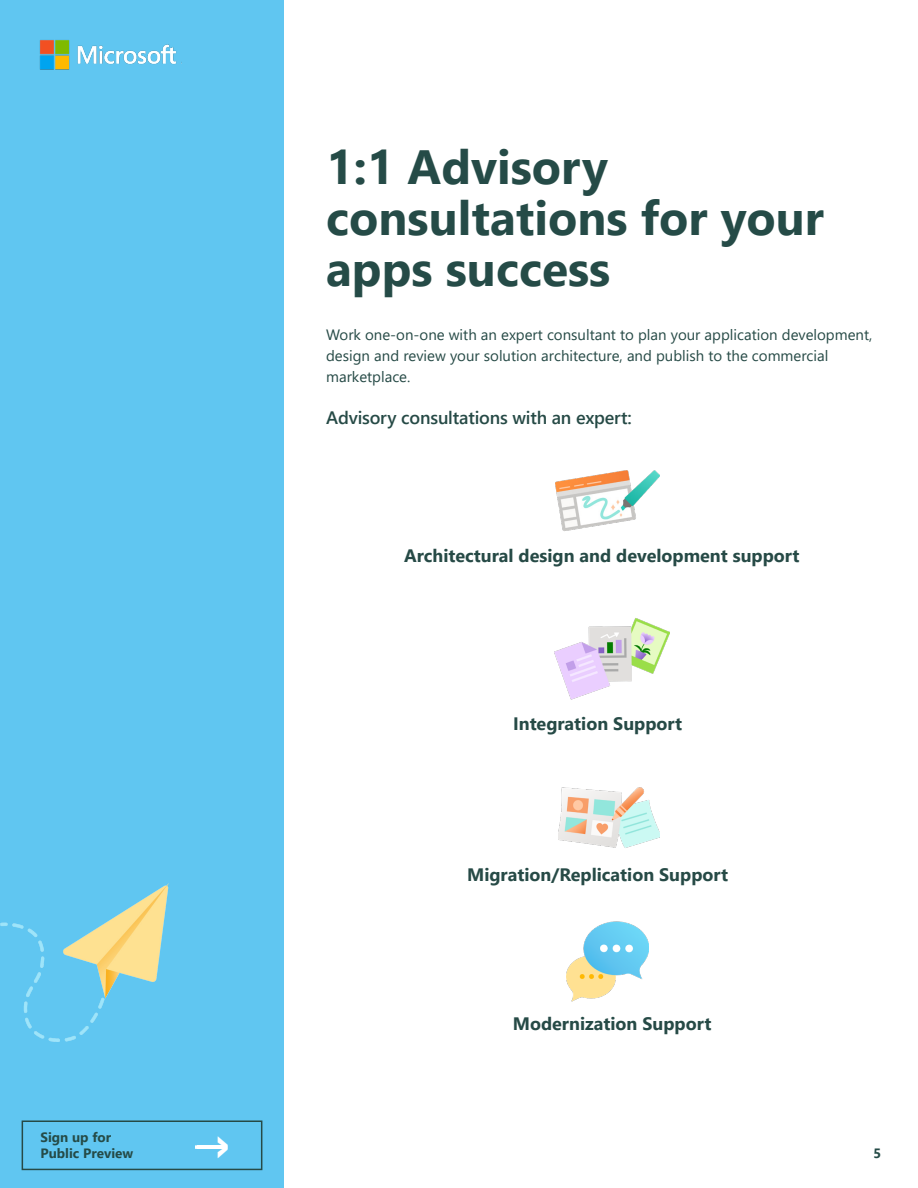
<style>
.page{position:relative;width:918px;height:1188px;background:#fff}
.page>*{position:absolute;margin:0;border:0;box-sizing:border-box;transform-origin:0 0}
.t1{font:700 48px/51px "Segoe UI";color:#254b47}
.t2{font:41.55px "Segoe UI Black";color:#fff;scale:.49 1}
.t3{font:700 18px "Segoe UI";color:#264a46}
.t4{font:600 18px "Segoe UI";letter-spacing:-.01em;color:#264a46}
.t5{font:15px/21px "Segoe UI";color:#264a46}
.t6{font:700 13.5px/16.2px "Segoe UI";color:#254b47}
</style>
<div class="page">
<div style="left:0;top:0;width:284px;height:1188px;background:#60c6f1"></div>
<img style="left:39px;top:40px;width:138px;height:30px">
<div style="left:22px;top:1120px;width:240px;height:50px;border:2px solid #264a46"></div>
<div style="left:195px;top:1145px;width:32px;height:4px;border:3px solid #fff"></div>
<img style="left:556px;top:470px;width:104px;height:61px">
<img style="left:555px;top:618px;width:115px;height:82px">
<img style="left:559px;top:787px;width:101px;height:61px">
<img style="left:0;top:884px;width:168px;height:158px">
<img style="left:567px;top:921px;width:82px;height:81px">
<p class="t6" style="left:40px;top:1128px;width:94px">Sign up for<br>Public Preview</p>
<p class="t2" style="left:215px;top:1114px;width:31px">&gt;</p>
<p class="t1" style="left:326px;top:138px;width:499px">1:1 Advisory consultations for your apps success</p>
<p class="t5" style="left:326px;top:322px;width:548px">Work one-on-one with an expert consultant to plan your application development, design and review your solution architecture, and publish to the commercial marketplace.</p>
<p class="t4" style="left:326px;top:400px;width:307px">Advisory consultations with an expert:</p>
<p class="t3" style="left:404px;top:539px;width:397px">Architectural design and development support</p>
<p class="t3" style="left:513px;top:707px;width:171px">Integration Support</p>
<p class="t3" style="left:467px;top:858px;width:263px">Migration/Replication Support</p>
<p class="t3" style="left:513px;top:1007px;width:200px">Modernization Support</p>
<p class="t6" style="left:874px;top:1144px;width:9px">5</p>
</div>
